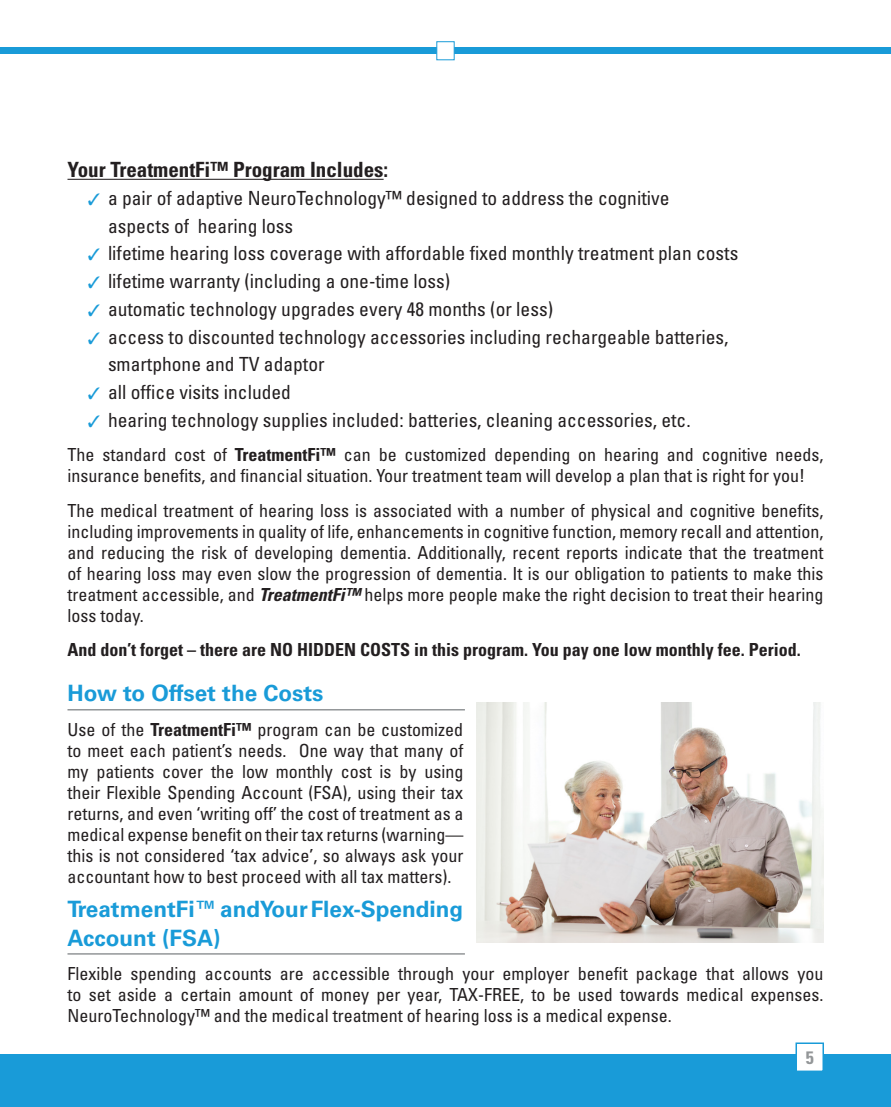
<style>
.page{position:relative;width:891px;height:1107px;background:#fff}
.page>*{position:absolute;margin:0;border:0;box-sizing:border-box;transform-origin:0 0}
.t1{font:700 22.5px/28.5px "Univers LT Std";color:#199bd8}
.t2{font:700 condensed 21px "Univers LT Std";color:#231f20}
.t3{font:condensed 19.5px "Univers LT Std";color:#231f20}
.t4{font:condensed 18px/21px "Univers LT Std";color:#231f20;text-align:justify}
.t5{font:700 condensed 18px "Univers LT Std";color:#231f20}
.t6{font:700 condensed 18px "Univers LT Std";color:#939698}
.s1{color:#199bd8}
.s2{font-weight:700}
.s3{font-weight:700;font-style:italic}
</style>
<div class="page">
<div style="left:0;top:1055px;width:891px;height:52px;background:#199bd8"></div>
<div style="left:796px;top:1042px;width:28px;height:30px;background:#fff;border:2px solid #199bd8"></div>
<div style="left:0;top:48px;width:891px;height:6px;background:#199bd8"></div>
<div style="left:436px;top:41px;width:19px;height:19px;background:#fff;border:1px solid #199bd8"></div>
<hr style="left:68px;top:179px;width:316px;height:1px;background:#231f20">
<img style="left:477px;top:702px;width:347px;height:241px">
<hr style="left:68px;top:953px;width:397px;height:2px;background:#939698">
<hr style="left:68px;top:709px;width:397px;height:2px;background:#939698">
<p class="t2" style="left:68px;top:157px;width:322px">Your TreatmentFi™ Program Includes:</p>
<p class="t3" style="left:88px;top:186px;width:583px"><span class="s1">✓</span> a pair of adaptive NeuroTechnology™ designed to address the cognitive</p>
<p class="t3" style="left:108px;top:213px;width:187px">aspects of hearing loss</p>
<p class="t3" style="left:88px;top:241px;width:652px"><span class="s1">✓</span> lifetime hearing loss coverage with affordable fixed monthly treatment plan costs</p>
<p class="t3" style="left:88px;top:269px;width:364px"><span class="s1">✓</span> lifetime warranty (including a one-time loss)</p>
<p class="t3" style="left:88px;top:297px;width:467px"><span class="s1">✓</span> automatic technology upgrades every 48 months (or less)</p>
<p class="t3" style="left:88px;top:324px;width:642px"><span class="s1">✓</span> access to discounted technology accessories including rechargeable batteries,</p>
<p class="t3" style="left:108px;top:352px;width:218px">smartphone and TV adaptor</p>
<p class="t3" style="left:88px;top:380px;width:205px"><span class="s1">✓</span> all office visits included</p>
<p class="t3" style="left:88px;top:408px;width:604px"><span class="s1">✓</span> hearing technology supplies included: batteries, cleaning accessories, etc.</p>
<p class="t4" style="left:68px;top:444px;width:758px">The standard cost of <span class="s2">TreatmentFi™</span> can be customized depending on hearing and cognitive needs, insurance benefits, and financial situation. Your treatment team will develop a plan that is right for you!</p>
<p class="t4" style="left:68px;top:500px;width:758px">The medical treatment of hearing loss is associated with a number of physical and cognitive benefits, including improvements in quality of life, enhancements in cognitive function, memory recall and attention, and reducing the risk of developing dementia. Additionally, recent reports indicate that the treatment of hearing loss may even slow the progression of dementia. It is our obligation to patients to make this treatment accessible, and <span class="s3">TreatmentFi™</span> helps more people make the right decision to treat their hearing loss today.</p>
<p class="t5" style="left:68px;top:639px;width:735px">And don’t forget – there are NO HIDDEN COSTS in this program. You pay one low monthly fee. Period.</p>
<p class="t1" style="left:68px;top:679px;width:258px">How to Offset the Costs</p>
<p class="t4" style="left:68px;top:719px;width:397px">Use of the <span class="s2">TreatmentFi™</span> program can be customized to meet each patient’s needs. One way that many of my patients cover the low monthly cost is by using their Flexible Spending Account (FSA), using their tax returns, and even ‘writing off’ the cost of treatment as a medical expense benefit on their tax returns (warning— this is not considered ‘tax advice’, so always ask your accountant how to best proceed with all tax matters).</p>
<p class="t1" style="left:68px;top:895px;width:397px">TreatmentFi™ and Your Flex-Spending<br>Account (FSA)</p>
<p class="t4" style="left:68px;top:963px;width:758px">Flexible spending accounts are accessible through your employer benefit package that allows you to set aside a certain amount of money per year, TAX-FREE, to be used towards medical expenses.<br>NeuroTechnology™ and the medical treatment of hearing loss is a medical expense.</p>
<p class="t6" style="left:806px;top:1046px;width:9px">5</p>
</div>
